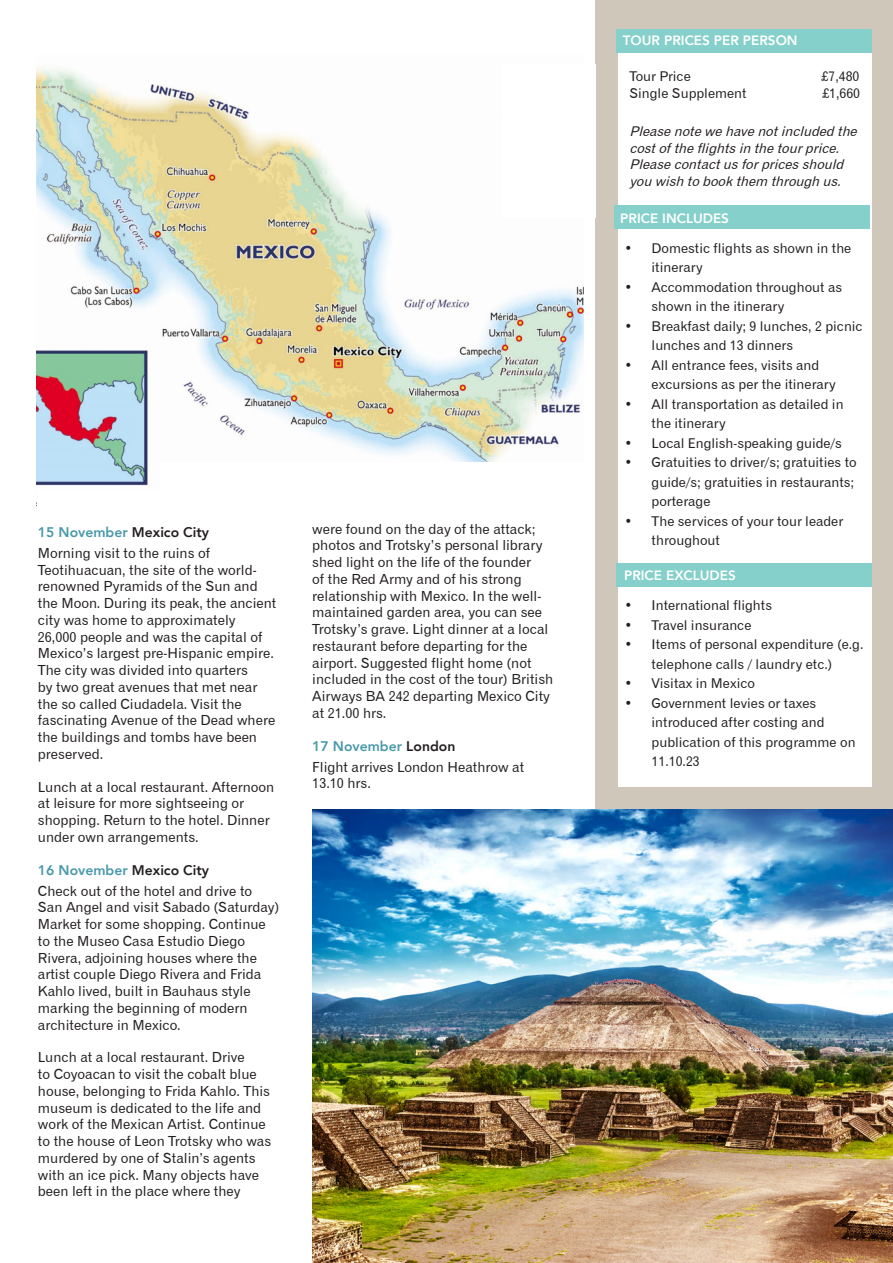
<style>
.page{position:relative;width:893px;height:1263px;background:#fff}
.page>*{position:absolute;margin:0;border:0;box-sizing:border-box;transform-origin:0 0}
.t1{font:13.95px/16.8px "Gothic 720 BT Roman B";color:#231f20}
.t2{font:800 13.95px "Avenir";color:#4999aa}
.t3{font:13.5px/19.5px "Gothic 720 BT Roman B";color:#231f20}
.t4{font:italic 13.5px/16.5px "Gothic 720 BT Roman B";color:#231f20}
.t5{font:800 13.5px "Avenir";color:#fff}
.s1{color:#231f20}
</style>
<div class="page">
<div style="left:596px;top:0;width:297px;height:819px;background:#cfc8ba"></div>
<div style="left:618px;top:29px;width:253px;height:758px;background:#fff"></div>
<div style="left:616px;top:29px;width:256px;height:24px;background:#85d0cb"></div>
<div style="left:614px;top:206px;width:255px;height:23px;background:#85d0cb"></div>
<div style="left:616px;top:563px;width:255px;height:24px;background:#85d0cb"></div>
<img style="left:37px;top:67px;width:547px;height:419px">
<div style="left:160px;top:462px;width:424px;height:55px;background:#fff"></div>
<div style="left:501px;top:64px;width:94px;height:154px;background:#fff"></div>
<img style="left:312px;top:809px;width:580px;height:454px">
<hr style="left:892px;top:0;width:1px;height:1263px;background:#cfc8ba">
<p class="t2" style="left:38px;top:521px;width:173px">15 November <span class="s1">Mexico City</span></p>
<p class="t1" style="left:38px;top:544px;width:240px">Morning visit to the ruins of<br>Teotihuacuan, the site of the world&shy;renowned Pyramids of the Sun and the Moon. During its peak, the ancient city was home to approximately<br>26,000 people and was the capital of<br>Mexico’s largest pre-Hispanic empire.<br>The city was divided into quarters<br>by two great avenues that met near the so called Ciudadela. Visit the fascinating Avenue of the Dead where the buildings and tombs have been preserved.</p>
<p class="t1" style="left:38px;top:778px;width:238px">Lunch at a local restaurant. Afternoon at leisure for more sightseeing or shopping. Return to the hotel. Dinner under own arrangements.</p>
<p class="t2" style="left:38px;top:859px;width:173px">16 November <span class="s1">Mexico City</span></p>
<p class="t1" style="left:38px;top:882px;width:243px">Check out of the hotel and drive to San Angel and visit Sabado (Saturday)<br>Market for some shopping. Continue to the Museo Casa Estudio Diego Rivera, adjoining houses where the artist couple Diego Rivera and Frida Kahlo lived, built in Bauhaus style marking the beginning of modern architecture in Mexico.</p>
<p class="t1" style="left:38px;top:1049px;width:235px">Lunch at a local restaurant. Drive<br>to Coyoacan to visit the cobalt blue house, belonging to Frida Kahlo. This museum is dedicated to the life and work of the Mexican Artist. Continue to the house of Leon Trotsky who was murdered by one of Stalin’s agents with an ice pick. Many objects have been left in the place where they</p>
<p class="t1" style="left:312px;top:520px;width:242px">were found on the day of the attack; photos and Trotsky’s personal library shed light on the life of the founder<br>of the Red Army and of his strong relationship with Mexico. In the well&shy;maintained garden area, you can see Trotsky’s grave. Light dinner at a local restaurant before departing for the airport. Suggested flight home (not included in the cost of the tour) British Airways BA 242 departing Mexico City at 21.00 hrs.</p>
<p class="t2" style="left:312px;top:735px;width:145px">17 November <span class="s1">London</span></p>
<p class="t1" style="left:312px;top:758px;width:214px">Flight arrives London Heathrow at<br>13.10 hrs.</p>
<p class="t5" style="left:623px;top:30px;width:176px">TOUR PRICES PER PERSON</p>
<p class="t3" style="left:629px;top:67px;width:63px">Tour Price</p>
<p class="t3" style="left:822px;top:67px;width:39px">£7,480</p>
<p class="t3" style="left:629px;top:83px;width:119px">Single Supplement</p>
<p class="t3" style="left:822px;top:83px;width:39px">£1,660</p>
<p class="t4" style="left:629px;top:123px;width:233px">Pleasenotewehavenotincluded the costoftheflightsin thetourprice.<br>Pleasecontactusforpricesshould you wish to bookthem through us.</p>
<p class="t5" style="left:620px;top:208px;width:110px">PRICE INCLUDES</p>
<p class="t3" style="left:652px;top:238px;width:201px;text-indent:-27px">• Domestic flights as shown in the itinerary</p>
<p class="t3" style="left:652px;top:277px;width:192px;text-indent:-27px">• Accommodation throughout as shown in the itinerary</p>
<p class="t3" style="left:652px;top:316px;width:213px;text-indent:-27px">• Breakfast daily; 9 lunches, 2 picnic lunches and 13 dinners</p>
<p class="t3" style="left:652px;top:355px;width:186px;text-indent:-27px">• All entrance fees, visits and excursions as per the itinerary</p>
<p class="t3" style="left:652px;top:394px;width:193px;text-indent:-27px">• All transportation as detailed in the itinerary</p>
<p class="t3" style="left:625px;top:433px;width:219px">• Local English-speaking guide/s</p>
<p class="t3" style="left:652px;top:453px;width:207px;text-indent:-27px">• Gratuities to driver/s; gratuities to guide/s; gratuities in restaurants; porterage</p>
<p class="t3" style="left:652px;top:511px;width:193px;text-indent:-27px">• The services of your tour leader throughout</p>
<p class="t5" style="left:624px;top:564px;width:113px">PRICE EXCLUDES</p>
<p class="t3" style="left:625px;top:595px;width:149px">• International flights</p>
<p class="t3" style="left:625px;top:615px;width:128px">• Travel insurance</p>
<p class="t3" style="left:625px;top:634px;width:240px;text-align:center">• Items of personal expenditure (e.g. telephone calls / laundry etc.)</p>
<p class="t3" style="left:625px;top:673px;width:132px">• Visitax in Mexico</p>
<p class="t3" style="left:652px;top:693px;width:206px;text-indent:-27px">• Government levies or taxes introduced after costing and publication of this programme on<br>11.10.23</p>
</div>
